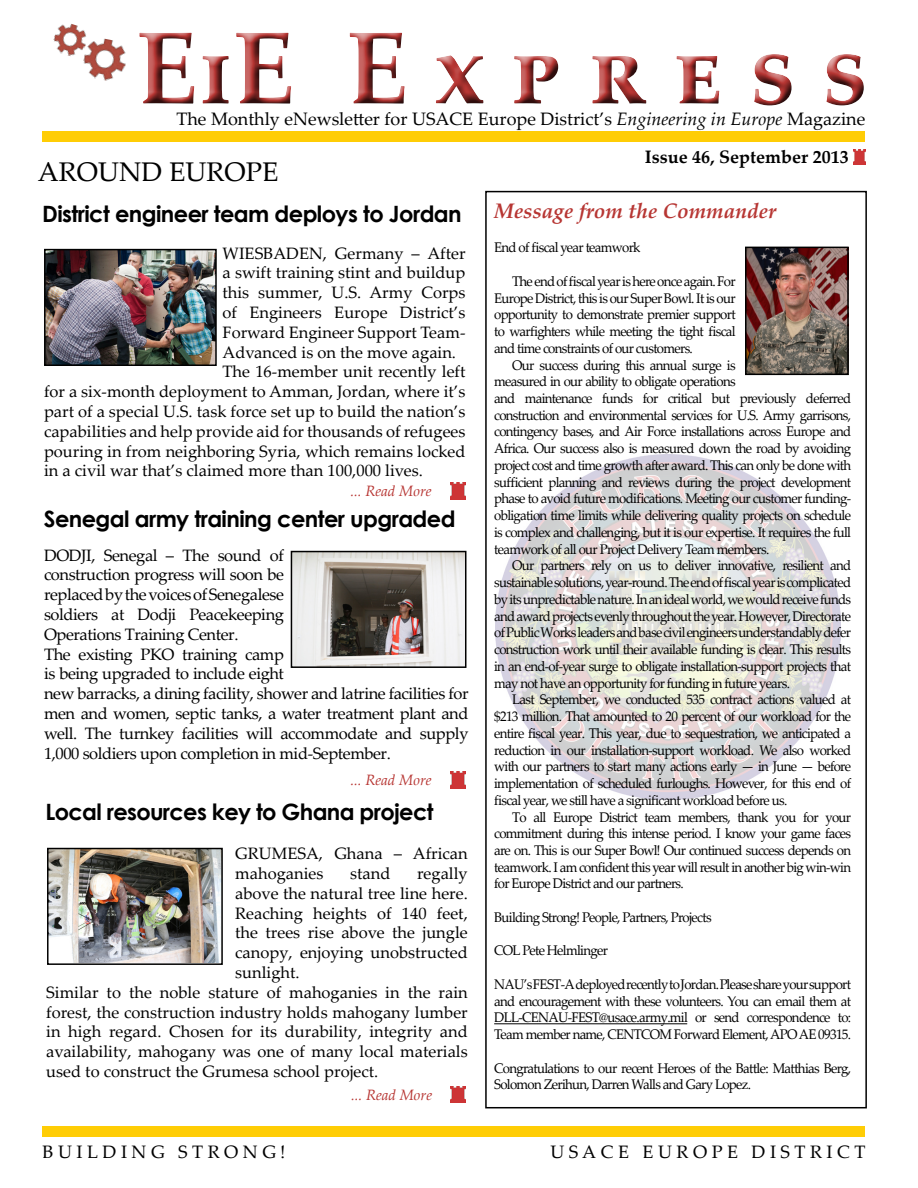
<style>
.page{position:relative;width:918px;height:1188px;background:#fff}
.page>*{position:absolute;margin:0;border:0;box-sizing:border-box;transform-origin:0 0}
.t1{font:700 102.6px "Palatino Linotype";color:#b73633}
.t2{font:27px "Palatino Linotype";color:#000}
.t3{font:700 22.5px "Century Gothic";letter-spacing:-.025em;color:#000}
.t4{font:italic 700 21px "Palatino Linotype";color:#b73633}
.t5{font:18px "Palatino Linotype";color:#000}
.t6{font:700 18px "Palatino Linotype";color:#000}
.t7{font:16.5px/19.8px "Palatino Linotype";color:#000}
.t8{font:16.5px/19.8px "Palatino Linotype";letter-spacing:-.025em;color:#000}
.t9{font:italic 15px "Palatino Linotype";color:#b73633}
.t10{font:13.95px/16.8px "Palatino Linotype";letter-spacing:-.055em;color:#000;text-align:justify;scale:.95 1}
.s1{font-style:italic}
</style>
<div class="page">
<img style="left:496px;top:455px;width:345px;height:345px">
<div style="left:485px;top:191px;width:382px;height:917px;border:2px solid #000"></div>
<div style="left:130px;top:25px;width:745px;height:91px;background:#000;opacity:.75"></div>
<img style="left:83px;top:38px;width:43px;height:43px">
<img style="left:53px;top:24px;width:37px;height:35px">
<img style="left:854px;top:149px;width:12px;height:15px">
<img style="left:450px;top:482px;width:15px;height:17px">
<img style="left:450px;top:771px;width:15px;height:17px">
<img style="left:451px;top:1086px;width:15px;height:17px">
<hr style="left:494px;top:1023px;width:193px;height:1px;background:#000">
<div style="left:28px;top:1126px;width:851px;height:13px;background:#000;opacity:.5"></div>
<div style="left:28px;top:130px;width:851px;height:14px;background:#000;opacity:.5"></div>
<img style="left:47px;top:252px;width:167px;height:111px">
<div style="left:44px;top:249px;width:173px;height:117px;border:2px solid #000"></div>
<img style="left:294px;top:554px;width:169px;height:111px">
<div style="left:291px;top:551px;width:175px;height:117px;border:2px solid #000"></div>
<img style="left:50px;top:851px;width:170px;height:111px">
<div style="left:47px;top:848px;width:176px;height:117px;border:2px solid #000"></div>
<img style="left:748px;top:250px;width:98px;height:122px">
<div style="left:745px;top:247px;width:104px;height:128px;border:2px solid #000"></div>
<h1 class="t1" style="left:136px;top:-4px;width:734px">EiE E x p r e s s</h1>
<p class="t5" style="left:176px;top:106px;width:690px">The Monthly eNewsletter for USACE Europe District’s <span class="s1">Engineering in Europe</span> Magazine</p>
<h2 class="t2" style="left:38px;top:152px;width:242px">AROUND EUROPE</h2>
<h3 class="t3" style="left:42px;top:196px;width:421px">District engineer team deploys to Jordan</h3>
<p class="t7" style="left:223px;top:243px;width:244px">WIESBADEN, Germany – After</p>
<p class="t7" style="left:223px;top:262px;width:244px">a swift training stint and buildup</p>
<p class="t7" style="left:223px;top:282px;width:244px">this summer, U.S. Army Corps</p>
<p class="t7" style="left:223px;top:302px;width:244px">of Engineers Europe District’s</p>
<p class="t7" style="left:223px;top:322px;width:245px">Forward Engineer Support Team-</p>
<p class="t7" style="left:223px;top:342px;width:235px">Advanced is on the move again.</p>
<p class="t7" style="left:223px;top:361px;width:244px">The 16-member unit recently left</p>
<p class="t7" style="left:44px;top:381px;width:423px">for a six-month deployment to Amman, Jordan, where it’s</p>
<p class="t7" style="left:44px;top:401px;width:423px">part of a special U.S. task force set up to build the nation’s</p>
<p class="t7" style="left:44px;top:421px;width:423px">capabilities and help provide aid for thousands of refugees</p>
<p class="t7" style="left:44px;top:441px;width:423px">pouring in from neighboring Syria, which remains locked</p>
<p class="t7" style="left:44px;top:460px;width:380px">in a civil war that’s claimed more than 100,000 lives.</p>
<p class="t9" style="left:350px;top:480px;width:83px">... Read More</p>
<h3 class="t3" style="left:44px;top:502px;width:413px">Senegal army training center upgraded</h3>
<p class="t8" style="left:44px;top:544px;width:426px">DODJI, Senegal – The sound of<br>construction progress will soon be<br>replaced by the voices of Senegalese<br>soldiers at Dodji Peacekeeping<br>Operations Training Center.<br>The existing PKO training camp<br>is being upgraded to include eight<br>new barracks, a dining facility, shower and latrine facilities for men and women, septic tanks, a water treatment plant and well. The turnkey facilities will accommodate and supply 1,000 soldiers upon completion in mid-September.</p>
<p class="t9" style="left:350px;top:769px;width:83px">... Read More</p>
<h3 class="t3" style="left:46px;top:795px;width:390px">Local resources key to Ghana project</h3>
<p class="t7" style="left:235px;top:843px;width:234px">GRUMESA, Ghana – African mahoganies</p>
<p class="t7" style="left:350px;top:863px;width:42px">stand</p>
<p class="t7" style="left:417px;top:863px;width:52px">regally</p>
<p class="t7" style="left:235px;top:883px;width:234px">above the natural tree line here.</p>
<p class="t7" style="left:235px;top:902px;width:234px">Reaching heights of 140 feet,</p>
<p class="t7" style="left:235px;top:922px;width:234px">the trees rise above the jungle</p>
<p class="t7" style="left:235px;top:942px;width:234px">canopy, enjoying unobstructed</p>
<p class="t7" style="left:235px;top:962px;width:66px">sunlight.</p>
<p class="t7" style="left:46px;top:982px;width:423px">Similar to the noble stature of mahoganies in the rain</p>
<p class="t7" style="left:46px;top:1001px;width:423px">forest, the construction industry holds mahogany lumber</p>
<p class="t7" style="left:46px;top:1021px;width:423px">in high regard. Chosen for its durability, integrity and</p>
<p class="t7" style="left:46px;top:1041px;width:423px">availability, mahogany was one of many local materials</p>
<p class="t7" style="left:46px;top:1061px;width:333px">used to construct the Grumesa school project.</p>
<p class="t9" style="left:351px;top:1084px;width:83px">... Read More</p>
<p class="t6" style="left:645px;top:144px;width:205px">Issue 46, September 2013</p>
<h3 class="t4" style="left:494px;top:196px;width:284px">Message from the Commander</h3>
<p class="t10" style="left:494px;top:239px;width:156px">End of fiscal year teamwork</p>
<p class="t10" style="left:494px;top:272px;width:256px;text-indent:18px">The end of fiscal year is here once again. For Europe District, this is our Super Bowl. It is our opportunity to demonstrate premier support to warfighters while meeting the tight fiscal and time constraints of our customers.</p>
<p class="t10" style="left:494px;top:356px;width:377px;text-align:left;text-indent:18px">Our success during this annual surge is<br>measured in our ability to obligate operations<br>and maintenance funds for critical but previously deferred construction and environmental services for U.S. Army garrisons, contingency bases, and Air Force installations across Europe and Africa. Our success also is measured down the road by avoiding project cost and time growth after award. This can only be done with sufficient planning and reviews during the project development phase to avoid future modifications. Meeting our customer funding&shy;obligation time limits while delivering quality projects on schedule is complex and challenging, but it is our expertise. It requires the full teamwork of all our Project Delivery Team members.</p>
<p class="t10" style="left:494px;top:557px;width:377px;text-indent:18px">Our partners rely on us to deliver innovative, resilient and sustainable solutions, year-round. The end of fiscal year is complicated by its unpredictable nature. In an ideal world, we would receive funds and award projects evenly throughout the year. However, Directorate of Public Works leaders and base civil engineers understandably defer construction work until their available funding is clear. This results in an end-of-year surge to obligate installation-support projects that may not have an opportunity for funding in future years.</p>
<p class="t10" style="left:494px;top:691px;width:377px;text-indent:18px">Last September, we conducted 535 contract actions valued at $213 million. That amounted to 20 percent of our workload for the entire fiscal year. This year, due to sequestration, we anticipated a reduction in our installation-support workload. We also worked with our partners to start many actions early — in June — before implementation of scheduled furloughs. However, for this end of fiscal year, we still have a significant workload before us.</p>
<p class="t10" style="left:494px;top:808px;width:377px;text-indent:18px">To all Europe District team members, thank you for your commitment during this intense period. I know your game faces are on. This is our Super Bowl! Our continued success depends on teamwork. I am confident this year will result in another big win-win for Europe District and our partners.</p>
<p class="t10" style="left:494px;top:908px;width:230px">Building Strong! People, Partners, Projects</p>
<p class="t10" style="left:494px;top:942px;width:121px">COL Pete Helmlinger</p>
<p class="t10" style="left:494px;top:975px;width:377px">NAU’s FEST-A deployed recently to Jordan. Please share your support and encouragement with these volunteers. You can email them at DLL-CENAU-FEST@usace.army.mil or send correspondence to:<br>Team member name, CENTCOM Forward Element, APO AE 09315.</p>
<p class="t10" style="left:494px;top:1059px;width:377px">Congratulations to our recent Heroes of the Battle: Matthias Berg,<br>Solomon Zerihun, Darren Walls and Gary Lopez.</p>
<p class="t5" style="left:43px;top:1139px;width:245px">B U I L D I N G S T R O N G !</p>
<p class="t5" style="left:550px;top:1139px;width:316px">U S A C E E U R O P E D I S T R I C T</p>
</div>
